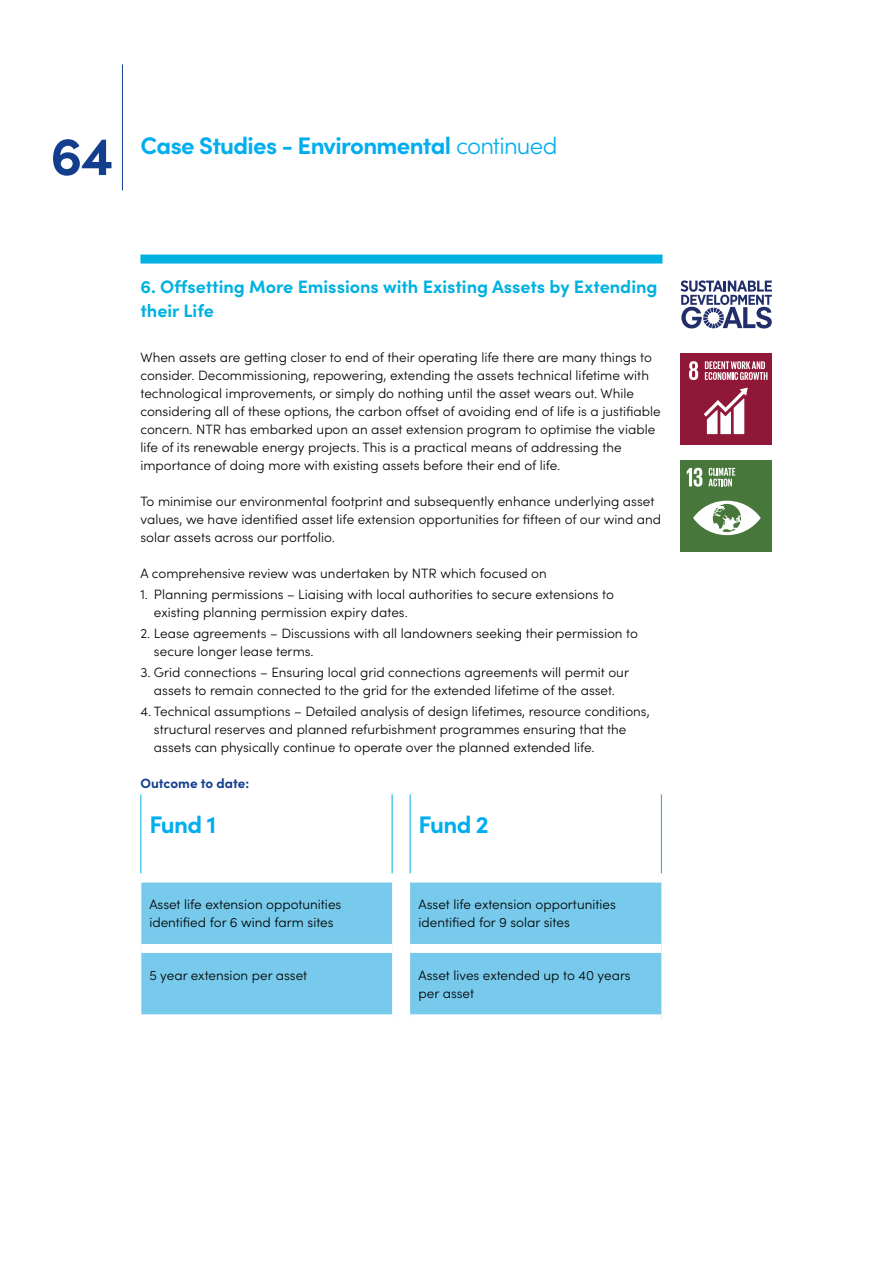
<style>
.page{position:relative;width:893px;height:1263px;background:#fff}
.page>*{position:absolute;margin:0;border:0;box-sizing:border-box;transform-origin:0 0}
.t1{font:700 54px "Sofia Pro";color:#133d8d}
.t2{font:700 24px "Sofia Pro";letter-spacing:-.03em;color:#00aeef}
.t3{font:700 18px/24px "Sofia Pro";color:#00b1e1}
.t4{font:300 13.5px/18px "Sofia Pro";color:#000}
.t5{font:700 13.5px "Sofia Pro";color:#133d8d}
.s1{font-weight:300}
</style>
<div class="page">
<div style="left:140px;top:255px;width:522px;height:9px;background:#00b1e1"></div>
<div style="left:141px;top:882px;width:520px;height:137px;background:#77caeb"></div>
<hr style="left:140px;top:794px;width:1px;height:79px;background:#00b1e1">
<hr style="left:392px;top:794px;width:1px;height:79px;background:#00b1e1">
<hr style="left:410px;top:794px;width:1px;height:79px;background:#00b1e1">
<hr style="left:661px;top:794px;width:1px;height:79px;background:#00b1e1">
<div style="left:141px;top:944px;width:251px;height:9px;background:#fff"></div>
<div style="left:140px;top:1014px;width:252px;height:9px;background:#fff"></div>
<div style="left:410px;top:944px;width:251px;height:9px;background:#fff"></div>
<div style="left:410px;top:1014px;width:251px;height:9px;background:#fff"></div>
<div style="left:680px;top:460px;width:92px;height:92px;background:#48773c"></div>
<svg style="left:693px;top:501px;width:68px;height:34px"></svg>
<svg style="left:687px;top:468px;width:15px;height:19px"></svg>
<svg style="left:708px;top:468px;width:27px;height:18px"></svg>
<div style="left:680px;top:354px;width:92px;height:91px;background:#8f1838"></div>
<svg style="left:704px;top:388px;width:44px;height:46px"></svg>
<svg style="left:689px;top:361px;width:9px;height:19px"></svg>
<svg style="left:705px;top:361px;width:62px;height:19px"></svg>
<svg style="left:680px;top:280px;width:92px;height:48px"></svg>
<hr style="left:122px;top:64px;width:1px;height:126px;background:#133d8d">
<h1 class="t1" style="left:50px;top:114px;width:65px">64</h1>
<h2 class="t2" style="left:140px;top:127px;width:419px">Case Studies - Environmental <span class="s1">continued</span></h2>
<h3 class="t3" style="left:140px;top:274px;width:519px">6. Offsetting More Emissions with Existing Assets by Extending their Life</h3>
<p class="t4" style="left:140px;top:348px;width:522px">When assets are getting closer to end of their operating life there are many things to consider. Decommissioning, repowering, extending the assets technical lifetime with technological improvements, or simply do nothing until the asset wears out. While considering all of these options, the carbon offset of avoiding end of life is a justifiable concern. NTR has embarked upon an asset extension program to optimise the viable life of its renewable energy projects. This is a practical means of addressing the importance of doing more with existing assets before their end of life.</p>
<p class="t4" style="left:140px;top:492px;width:522px">To minimise our environmental footprint and subsequently enhance underlying asset values, we have identified asset life extension opportunities for fifteen of our wind and solar assets across our portfolio.</p>
<p class="t4" style="left:140px;top:564px;width:408px">A comprehensive review was undertaken by NTR which focused on</p>
<p class="t4" style="left:154px;top:585px;width:461px;text-indent:-14px">1. Planning permissions – Liaising with local authorities to secure extensions to existing planning permission expiry dates.</p>
<p class="t4" style="left:154px;top:624px;width:485px;text-indent:-14px">2. Lease agreements – Discussions with all landowners seeking their permission to secure longer lease terms.</p>
<p class="t4" style="left:140px;top:663px;width:490px;text-align:center">3. Grid connections – Ensuring local grid connections agreements will permit our assets to remain connected to the grid for the extended lifetime of the asset.</p>
<p class="t4" style="left:154px;top:702px;width:497px;text-indent:-14px">4. Technical assumptions – Detailed analysis of design lifetimes, resource conditions, structural reserves and planned refurbishment programmes ensuring that the assets can physically continue to operate over the planned extended life.</p>
<p class="t5" style="left:140px;top:773px;width:110px">Outcome to date:</p>
<h2 class="t2" style="left:149px;top:806px;width:68px">Fund 1</h2>
<h2 class="t2" style="left:419px;top:806px;width:72px">Fund 2</h2>
<p class="t4" style="left:149px;top:895px;width:194px">Asset life extension oppotunities identified for 6 wind farm sites</p>
<p class="t4" style="left:419px;top:895px;width:199px">Asset life extension opportunities identified for 9 solar sites</p>
<p class="t4" style="left:149px;top:965px;width:159px">5 year extension per asset</p>
<p class="t4" style="left:419px;top:965px;width:214px">Asset lives extended up to 40 years per asset</p>
</div>
